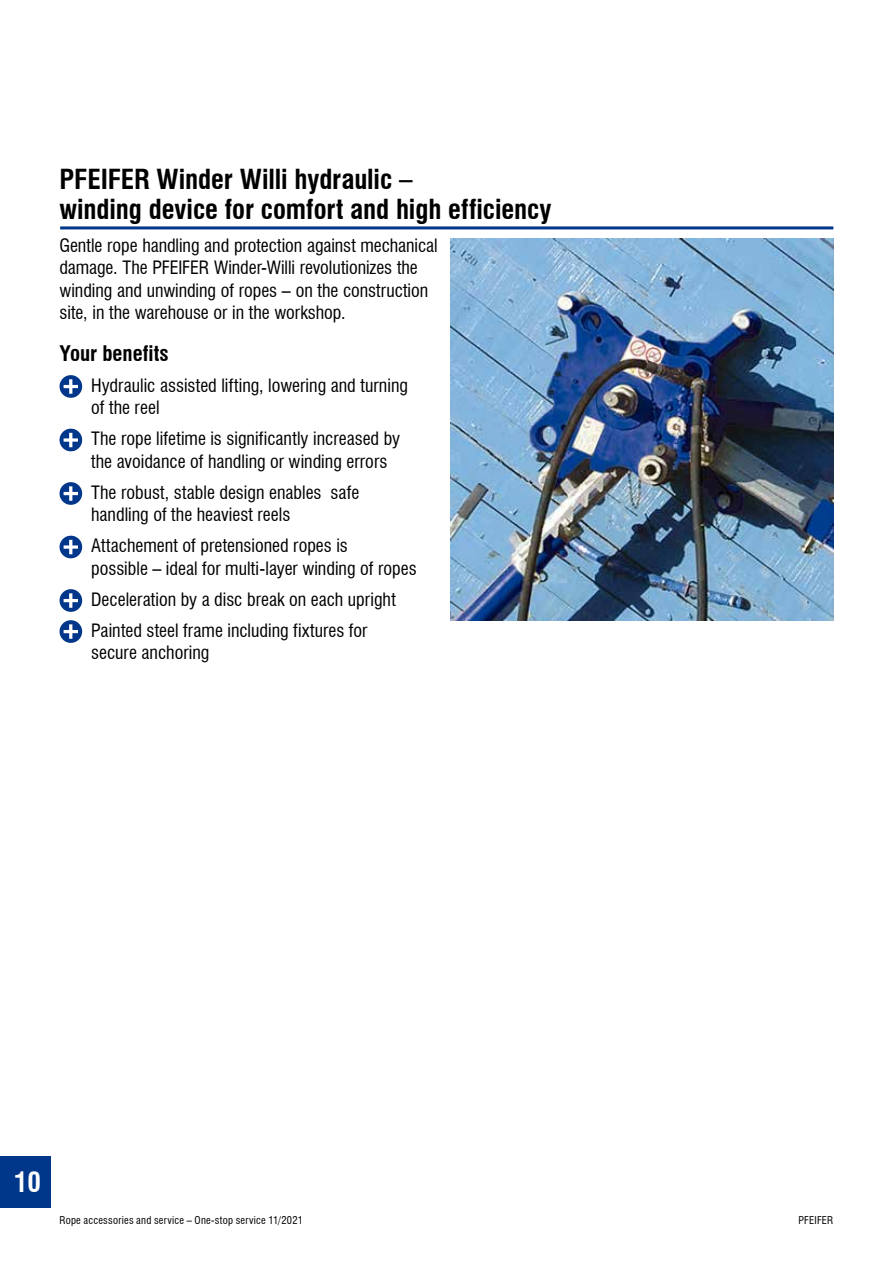
<style>
.page{position:relative;width:893px;height:1263px;background:#fff}
.page>*{position:absolute;margin:0;border:0;box-sizing:border-box;transform-origin:0 0}
.t1{font:700 condensed 27px/30px "Swiss 721 BT";letter-spacing:-.005em;color:#000}
.t2{font:700 condensed 27px "Swiss 721 BT";color:#fff}
.t3{font:700 condensed 21px "Swiss 721 BT";color:#000}
.t4{font:condensed 18px/22.5px "Swiss 721 BT";color:#000}
.t5{font:condensed 10.5px "Swiss 721 BT";letter-spacing:.025em;color:#000}
</style>
<div class="page">
<hr style="left:60px;top:226px;width:773px;height:3px;background:#00378b">
<img style="left:451px;top:238px;width:382px;height:383px">
<svg style="left:60px;top:375px;width:22px;height:23px"></svg>
<svg style="left:60px;top:429px;width:22px;height:22px"></svg>
<svg style="left:60px;top:482px;width:22px;height:23px"></svg>
<svg style="left:60px;top:536px;width:22px;height:22px"></svg>
<svg style="left:60px;top:589px;width:22px;height:23px"></svg>
<svg style="left:60px;top:620px;width:22px;height:23px"></svg>
<div style="left:0;top:1157px;width:51px;height:51px;background:#00378b"></div>
<h1 class="t1" style="left:59px;top:165px;width:493px">PFEIFER Winder Willi hydraulic –<br>winding device for comfort and high efficiency</h1>
<p class="t4" style="left:60px;top:234px;width:380px">Gentle rope handling and protection against mechanical damage. The PFEIFER Winder-Willi revolutionizes the winding and unwinding of ropes – on the construction site, in the warehouse or in the workshop.</p>
<p class="t3" style="left:60px;top:341px;width:111px">Your benefits</p>
<p class="t4" style="left:91px;top:374px;width:318px">Hydraulic assisted lifting, lowering and turning of the reel</p>
<p class="t4" style="left:91px;top:427px;width:310px">The rope lifetime is significantly increased by the avoidance of handling or winding errors</p>
<p class="t4" style="left:91px;top:481px;width:270px">The robust, stable design enables safe handling of the heaviest reels</p>
<p class="t4" style="left:91px;top:534px;width:327px">Attachement of pretensioned ropes is<br>possible – ideal for multi-layer winding of ropes</p>
<p class="t4" style="left:91px;top:584px;width:306px;line-height:31px">Deceleration by a disc break on each upright<br>Painted steel frame including fixtures for</p>
<p class="t4" style="left:91px;top:641px;width:120px">secure anchoring</p>
<h1 class="t2" style="left:14px;top:1166px;width:29px">10</h1>
<p class="t5" style="left:60px;top:1214px;width:245px">Rope accessories and service – One-stop service 11/2021</p>
<p class="t5" style="left:798px;top:1214px;width:36px">PFEIFER</p>
</div>
